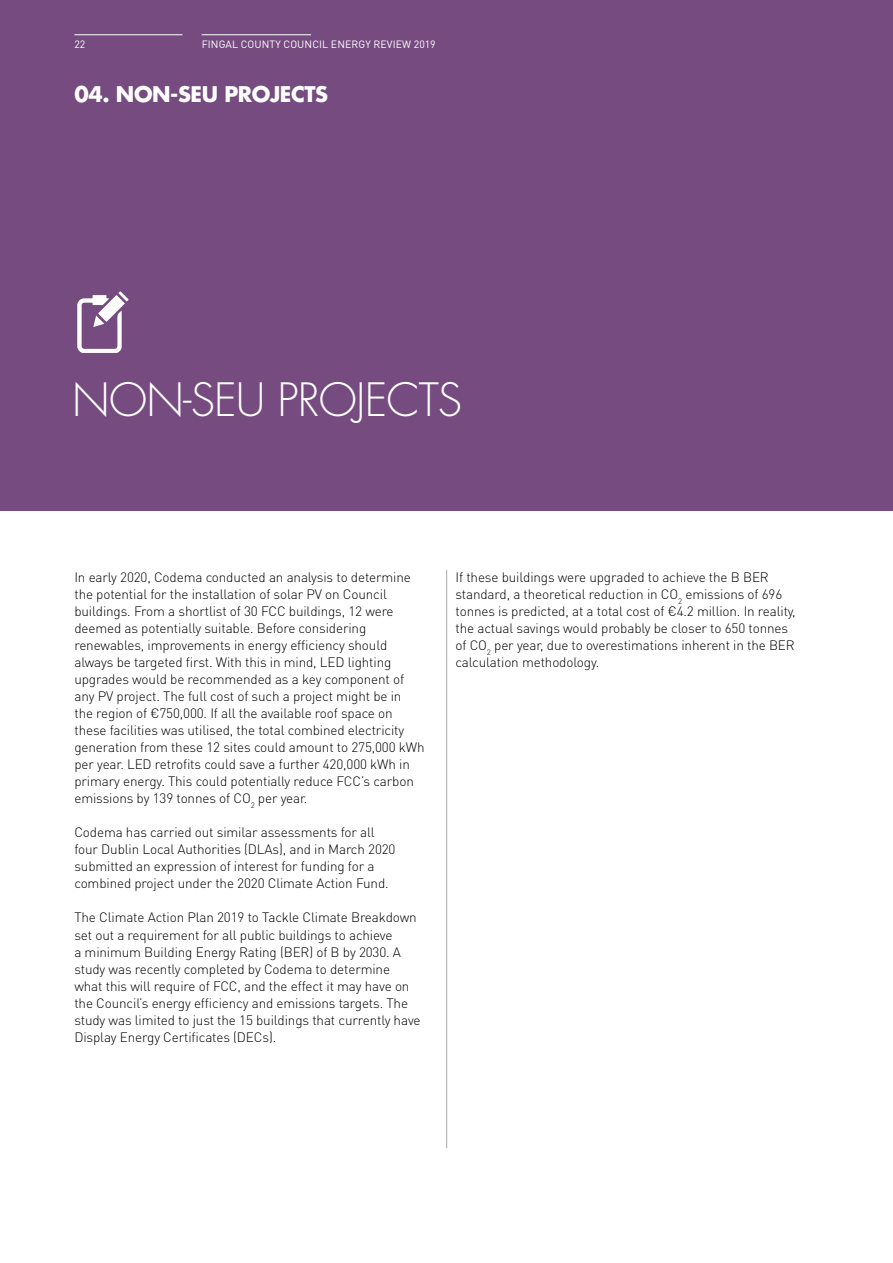
<style>
.page{position:relative;width:893px;height:1263px;background:#fff}
.page>*{position:absolute;margin:0;border:0;box-sizing:border-box;transform-origin:0 0}
.t1{font:300 44.7px "Futura Std";letter-spacing:-.02em;color:#fff}
.t2{font:700 21px "Futura Std";letter-spacing:-.02em;color:#fff}
.t3{font:300 13.5px/17px "DIN Pro";letter-spacing:-.01em;color:#000}
.t4{font:10.5px "DIN Pro";letter-spacing:.01em;color:#fff}
</style>
<div class="page">
<div style="left:0;top:0;width:893px;height:510px;background:#764b80"></div>
<hr style="left:446px;top:570px;width:1px;height:578px;background:#a7a9ac">
<svg style="left:77px;top:291px;width:51px;height:62px"></svg>
<hr style="left:74px;top:34px;width:108px;height:1px;background:#fff">
<hr style="left:202px;top:34px;width:109px;height:1px;background:#fff">
<p class="t4" style="left:74px;top:37px;width:12px">22</p>
<p class="t4" style="left:202px;top:37px;width:96px">FINGAL COUNTY COUNCIL</p>
<p class="t4" style="left:331px;top:37px;width:106px">ENERGY REVIEW 2019</p>
<h2 class="t2" style="left:74px;top:81px;width:118px">04. NON-SEU</h2>
<h2 class="t2" style="left:224px;top:81px;width:105px">PROJECTS</h2>
<h1 class="t1" style="left:72px;top:372px;width:388px">NON-SEU PROJECTS</h1>
<p class="t3" style="left:74px;top:568px;width:352px">In early 2020, Codema conducted an analysis to determine the potential for the installation of solar PV on Council buildings. From a shortlist of 30 FCC buildings, 12 were deemed as potentially suitable. Before considering renewables, improvements in energy efficiency should always be targeted first. With this in mind, LED lighting upgrades would be recommended as a key component of any PV project. The full cost of such a project might be in<br>the region of €750,000. If all the available roof space on these facilities was utilised, the total combined electricity generation from these 12 sites could amount to 275,000 kWh per year. LED retrofits could save a further 420,000 kWh in primary energy. This could potentially reduce FCC’s carbon emissions by 139 tonnes of CO<sub>2</sub> per year.</p>
<p class="t3" style="left:74px;top:823px;width:323px">Codema has carried out similar assessments for all four Dublin Local Authorities (DLAs), and in March 2020 submitted an expression of interest for funding for a combined project under the 2020 Climate Action Fund.</p>
<p class="t3" style="left:74px;top:908px;width:348px">The Climate Action Plan 2019 to Tackle Climate Breakdown set out a requirement for all public buildings to achieve<br>a minimum Building Energy Rating (BER) of B by 2030. A study was recently completed by Codema to determine what this will require of FCC, and the effect it may have on the Council’s energy efficiency and emissions targets. The study was limited to just the 15 buildings that currently have Display Energy Certificates (DECs).</p>
<p class="t3" style="left:455px;top:568px;width:341px">If these buildings were upgraded to achieve the B BER standard, a theoretical reduction in CO<sub>2</sub> emissions of 696 tonnes is predicted, at a total cost of €4.2 million. In reality, the actual savings would probably be closer to 650 tonnes of CO<sub>2</sub> per year, due to overestimations inherent in the BER calculation methodology.</p>
</div>
